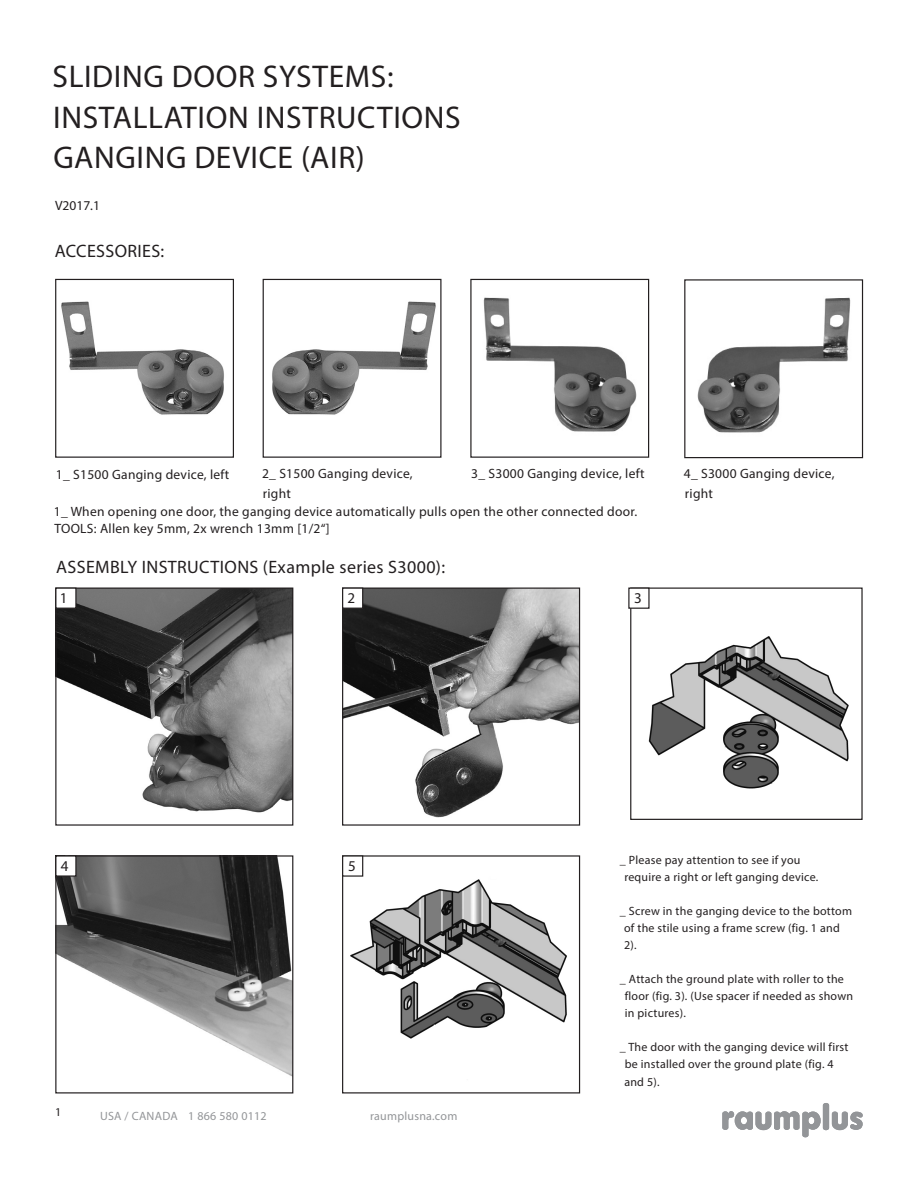
<style>
.page{position:relative;width:918px;height:1188px;background:#fff}
.page>*{position:absolute;margin:0;border:0;box-sizing:border-box;transform-origin:0 0}
.t1{font:31.5px "Myriad Pro";letter-spacing:.02em;color:#231f20}
.t2{font:18px "Myriad Pro";letter-spacing:.02em;color:#231f20}
.t3{font:15px "Myriad Pro";color:#231f20}
.t4{font:13.5px "Myriad Pro";letter-spacing:.02em;color:#231f20}
.lb_bold{font:12px/17px "Myriad Pro";letter-spacing:.02em;color:#231f20}
.lb_light{font:12px "Myriad Pro";letter-spacing:.02em;color:#939598}
</style>
<div class="page">
<svg style="left:722px;top:1103px;width:141px;height:34px"></svg>
<img style="left:272px;top:301px;width:164px;height:114px">
<div style="left:263px;top:279px;width:179px;height:179px;border:1px solid #231f20"></div>
<img style="left:61px;top:301px;width:163px;height:114px">
<div style="left:55px;top:279px;width:179px;height:179px;border:1px solid #231f20"></div>
<img style="left:483px;top:297px;width:154px;height:135px">
<div style="left:470px;top:279px;width:179px;height:179px;border:1px solid #231f20"></div>
<img style="left:57px;top:590px;width:234px;height:223px">
<div style="left:55px;top:588px;width:238px;height:238px;border:1px solid #231f20"></div>
<img style="left:344px;top:590px;width:234px;height:228px">
<div style="left:342px;top:588px;width:238px;height:238px;border:1px solid #231f20"></div>
<img style="left:57px;top:857px;width:234px;height:219px">
<div style="left:55px;top:855px;width:238px;height:238px;border:1px solid #231f20"></div>
<img style="left:350px;top:857px;width:217px;height:182px">
<div style="left:342px;top:855px;width:238px;height:238px;border:1px solid #231f20"></div>
<img style="left:648px;top:636px;width:201px;height:153px">
<div style="left:630px;top:588px;width:233px;height:232px;border:1px solid #231f20"></div>
<img style="left:697px;top:297px;width:154px;height:136px">
<div style="left:684px;top:279px;width:179px;height:179px;border:1px solid #231f20"></div>
<div style="left:55px;top:588px;width:22px;height:21px;background:#fff;border:1px solid #231f20"></div>
<div style="left:342px;top:588px;width:21px;height:21px;background:#fff;border:1px solid #231f20"></div>
<div style="left:628px;top:588px;width:22px;height:21px;background:#fff;border:1px solid #231f20"></div>
<div style="left:55px;top:855px;width:22px;height:22px;background:#fff;border:1px solid #231f20"></div>
<div style="left:342px;top:855px;width:21px;height:22px;background:#fff;border:1px solid #231f20"></div>
<p class="t1" style="left:53px;top:57px;width:343px">SLIDING DOOR SYSTEMS:</p>
<p class="t1" style="left:53px;top:98px;width:409px">INSTALLATION INSTRUCTIONS</p>
<p class="t1" style="left:53px;top:138px;width:313px">GANGING DEVICE (AIR)</p>
<p class="t4" style="left:55px;top:198px;width:46px">V2017.1</p>
<p class="t2" style="left:55px;top:239px;width:111px">ACCESSORIES:</p>
<p class="t4" style="left:56px;top:466px;width:175px">1_ S1500 Ganging device, left</p>
<p class="t4" style="left:262px;top:465px;width:152px">2_ S1500 Ganging device,</p>
<p class="t4" style="left:263px;top:485px;width:30px">right</p>
<p class="t4" style="left:471px;top:465px;width:175px">3_ S3000 Ganging device, left</p>
<p class="t4" style="left:684px;top:465px;width:152px">4_ S3000 Ganging device,</p>
<p class="t4" style="left:685px;top:485px;width:30px">right</p>
<p class="t4" style="left:54px;top:504px;width:585px">1_ When opening one door, the ganging device automatically pulls open the other connected door.</p>
<p class="t4" style="left:55px;top:521px;width:277px">TOOLS: Allen key 5mm, 2x wrench 13mm [1/2“]</p>
<p class="t2" style="left:56px;top:556px;width:390px">ASSEMBLY INSTRUCTIONS (Example series S3000):</p>
<p class="t3" style="left:60px;top:589px;width:9px">1</p>
<p class="t3" style="left:348px;top:589px;width:9px">2</p>
<p class="t3" style="left:634px;top:589px;width:9px">3</p>
<p class="t3" style="left:61px;top:857px;width:9px">4</p>
<p class="t3" style="left:348px;top:857px;width:9px">5</p>
<p class="lb_bold" style="left:55px;top:1103px;width:8px">1</p>
<p class="lb_light" style="left:100px;top:1108px;width:168px">USA / CANADA 1 866 580 0112</p>
<p class="lb_light" style="left:370px;top:1108px;width:89px">raumplusna.com</p>
<p class="lb_bold" style="left:620px;top:852px;width:182px">_ Please pay attention to see if you</p>
<p class="lb_bold" style="left:624px;top:869px;width:195px">require a right or left ganging device.</p>
<p class="lb_bold" style="left:624px;top:903px;width:230px;text-indent:-4px">_ Screw in the ganging device to the bottom of the stile using a frame screw (fig. 1 and<br>2).</p>
<p class="lb_bold" style="left:625px;top:971px;width:230px;text-indent:-5px">_ Attach the ground plate with roller to the floor (fig. 3). (Use spacer if needed as shown in pictures).</p>
<p class="lb_bold" style="left:624px;top:1039px;width:226px;text-indent:-4px">_ The door with the ganging device will first be installed over the ground plate (fig. 4 and 5).</p>
</div>
